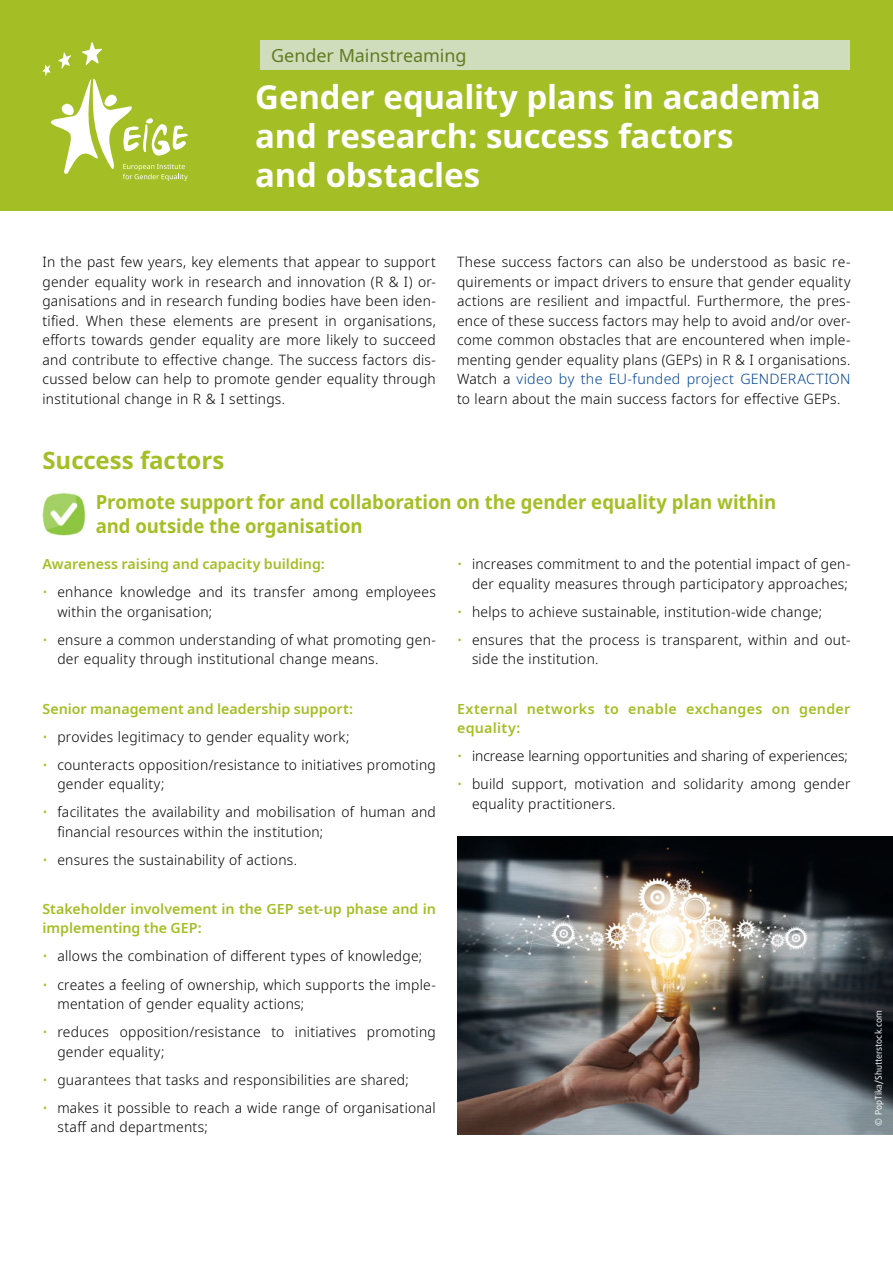
<style>
.page{position:relative;width:893px;height:1263px;background:#fff}
.page>*{position:absolute;margin:0;border:0;box-sizing:border-box;transform-origin:0 0}
.Titel{font:700 33px/39px "Noto Sans";letter-spacing:-.005em;color:#fff}
.Headlines{font:700 24px "Noto Sans";letter-spacing:-.005em;color:#a4be25}
.Subtitle{font:700 19.5px/23.4px "Noto Sans";letter-spacing:-.005em;color:#a4be25;scale:.95 1}
.Theme{font:18px "Noto Sans";letter-spacing:-.005em;color:#5f7c1e}
.Body_text{font:300 14.25px/19.5px "Noto Sans";letter-spacing:.02em;color:#000}
.Subheadlines{font:600 14.25px/19.5px "Noto Sans";color:#a4be25}
.Body_text-2{font:300 14.25px "Noto Sans";color:#000}
.Subheadlines-2{font:600 14.25px/19.5px "Noto Sans";letter-spacing:.02em;color:#a4be25}
.BodyText{font:9px "Daxline Pro";color:#fff}
.s1{color:#004494}
.s2{color:#a4be25}
</style>
<div class="page">
<div style="left:0;top:0;width:893px;height:210px;background:#a4be25"></div>
<div style="left:260px;top:41px;width:590px;height:29px;background:#d0ddbd"></div>
<svg style="left:42px;top:42px;width:146px;height:139px"></svg>
<img style="left:42px;top:493px;width:44px;height:43px">
<img style="left:457px;top:836px;width:436px;height:298px">
<p class="Theme" style="left:271px;top:43px;width:197px">Gender Mainstreaming</p>
<p class="Titel" style="left:255px;top:78px;width:567px">Gender equality plans in academia and research: success factors<br>and obstacles</p>
<p class="Body_text" style="left:43px;top:253px;width:395px;text-align:justify">In the past few years, key elements that appear to support gender equality work in research and innovation (R &amp; I) or&shy;ganisations and in research funding bodies have been iden&shy;tified. When these elements are present in organisations, efforts towards gender equality are more likely to succeed and contribute to effective change. The success factors dis&shy;cussed below can help to promote gender equality through institutional change in R &amp; I settings.</p>
<p class="Body_text" style="left:457px;top:253px;width:395px;text-align:justify">These success factors can also be understood as basic re&shy;quirements or impact drivers to ensure that gender equality actions are resilient and impactful. Furthermore, the pres&shy;ence of these success factors may help to avoid and/or over&shy;come common obstacles that are encountered when imple&shy;menting gender equality plans (GEPs) in R &amp; I organisations.<br>Watch a <span class="s1">video by the EU-funded project GENDERACTION </span>to learn about the main success factors for effective GEPs.</p>
<h1 class="Headlines" style="left:43px;top:443px;width:183px">Success factors</h1>
<h2 class="Subtitle" style="left:96px;top:491px;width:718px">Promote support for and collaboration on the gender equality plan within and outside the organisation</h2>
<h3 class="Subheadlines" style="left:43px;top:555px;width:284px">Awareness raising and capacity building:</h3>
<p class="Body_text" style="left:57px;top:583px;width:380px;text-indent:-15px"><span class="s2">•</span> enhance knowledge and its transfer among employees within the organisation;</p>
<p class="Body_text" style="left:57px;top:630px;width:380px;text-indent:-15px"><span class="s2">•</span> ensure a common understanding of what promoting gen&shy;der equality through institutional change means.</p>
<h3 class="Subheadlines" style="left:43px;top:699px;width:312px">Senior management and leadership support:</h3>
<p class="Body_text" style="left:43px;top:727px;width:308px"><span class="s2">•</span> provides legitimacy to gender equality work;</p>
<p class="Body_text" style="left:57px;top:755px;width:380px;text-indent:-15px"><span class="s2">•</span> counteracts opposition/resistance to initiatives promoting gender equality;</p>
<p class="Body_text" style="left:57px;top:803px;width:380px;text-indent:-15px"><span class="s2">•</span> facilitates the availability and mobilisation of human and financial resources within the institution;</p>
<p class="Body_text" style="left:43px;top:850px;width:256px"><span class="s2">•</span> ensures the sustainability of actions.</p>
<h3 class="Subheadlines" style="left:43px;top:899px;width:395px">Stakeholder involvement in the GEP set-up phase and in implementing the GEP:</h3>
<p class="Body_text" style="left:43px;top:947px;width:381px"><span class="s2">•</span> allows the combination of different types of knowledge;</p>
<p class="Body_text" style="left:57px;top:975px;width:380px;text-indent:-15px"><span class="s2">•</span> creates a feeling of ownership, which supports the imple&shy;mentation of gender equality actions;</p>
<p class="Body_text" style="left:57px;top:1022px;width:380px;text-indent:-15px"><span class="s2">•</span> reduces opposition/resistance to initiatives promoting gender equality;</p>
<p class="Body_text" style="left:43px;top:1070px;width:368px"><span class="s2">•</span> guarantees that tasks and responsibilities are shared;</p>
<p class="Body_text" style="left:57px;top:1098px;width:380px;text-indent:-15px"><span class="s2">•</span> makes it possible to reach a wide range of organisational staff and departments;</p>
<p class="Body_text" style="left:457px;top:555px;width:395px;text-align:right"><span class="s2">•</span> increases commitment to and the potential impact of gen&shy;der equality measures through participatory approaches;</p>
<p class="Body_text" style="left:457px;top:602px;width:366px"><span class="s2">•</span> helps to achieve sustainable, institution-wide change;</p>
<p class="Body_text" style="left:472px;top:630px;width:380px;text-indent:-15px"><span class="s2">•</span> ensures that the process is transparent, within and out&shy;side the institution.</p>
<h3 class="Subheadlines-2" style="left:457px;top:699px;width:395px">External networks to enable exchanges on gender equality:</h3>
<p class="Body_text-2" style="left:457px;top:746px;width:392px"><span class="s2">•</span> increase learning opportunities and sharing of experiences;</p>
<p class="Body_text" style="left:472px;top:775px;width:380px;text-indent:-15px"><span class="s2">•</span> build support, motivation and solidarity among gender equality practitioners.</p>
<p class="BodyText" style="left:873px;top:1125px;width:117px;rotate:-90deg">© PopTika/Shutterstock.com</p>
</div>
